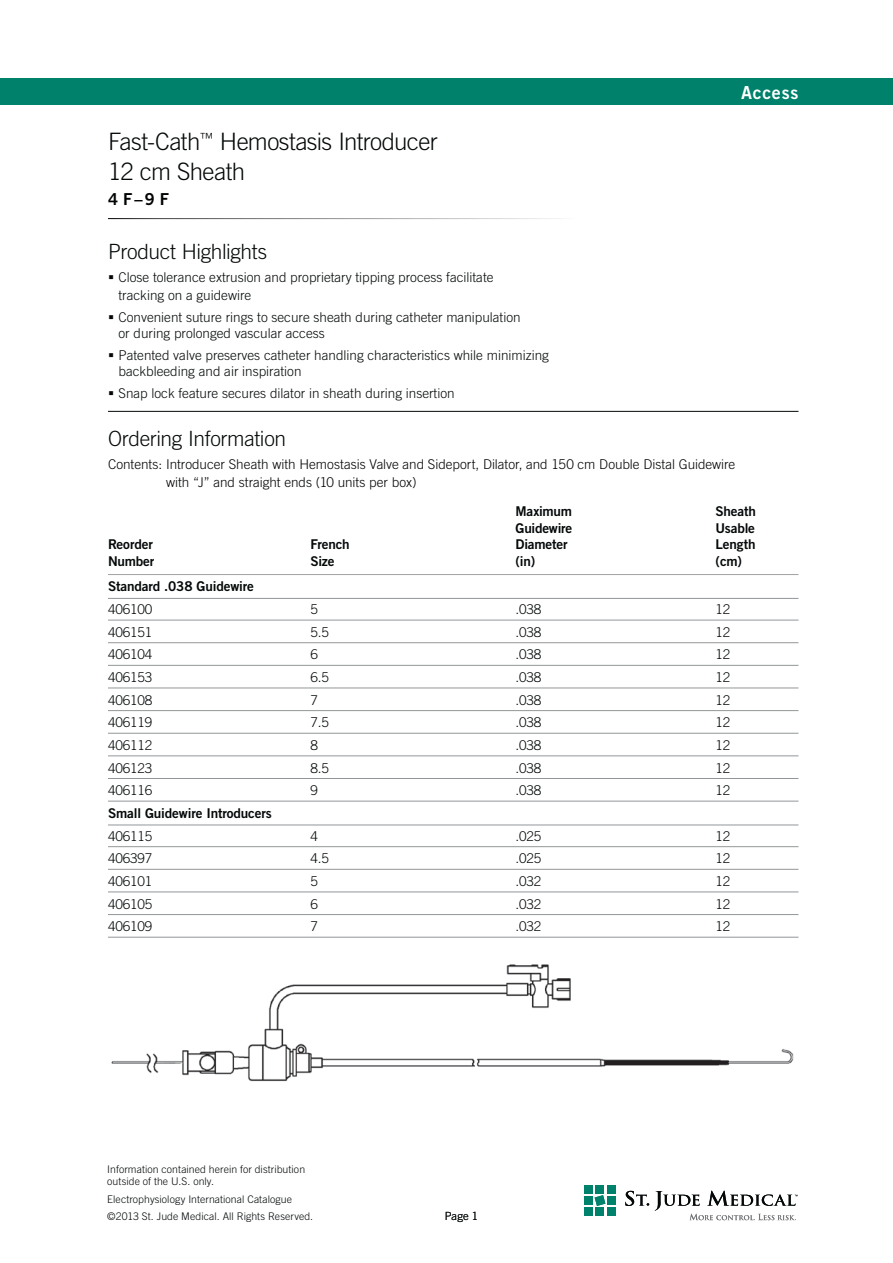
<style>
.page{position:relative;width:893px;height:1263px;background:#fff}
.page>*{position:absolute;margin:0;border:0;box-sizing:border-box;transform-origin:0 0}
.t1{font:300 24px/30px "Trade Gothic";letter-spacing:-.025em;color:#040809}
.t2{font:300 21px "Trade Gothic";letter-spacing:-.015em;color:#040809}
.t3{font:18px "Trade Gothic Bold Two";letter-spacing:.035em;color:#fff}
.t4{font:16.5px "Trade Gothic Bold Two";color:#010202}
.t5{font:300 13.5px/16.5px "Trade Gothic";color:#040809}
.t6{font:300 13.5px/18px "Trade Gothic";color:#010202}
.t7{font:13.5px/16.5px "Trade Gothic Bold Two";letter-spacing:-.01em;color:#040809}
.t8{font:300 11.25px "Trade Gothic";color:#040809}
.t9{font:300 10.5px/12px "Trade Gothic";letter-spacing:.01em;color:#040809}
</style>
<div class="page">
<hr style="left:108px;top:411px;width:690px;height:1px;background:#040809">
<img style="left:111px;top:964px;width:683px;height:118px">
<div style="left:0;top:78px;width:892px;height:26px;background:#00816c"></div>
<hr style="left:108px;top:574px;width:690px;height:1px;background:#a0a2a4">
<hr style="left:108px;top:620px;width:690px;height:1px;background:#939698">
<hr style="left:108px;top:642px;width:690px;height:1px;background:#939698">
<hr style="left:108px;top:665px;width:690px;height:1px;background:#939698">
<hr style="left:108px;top:688px;width:690px;height:1px;background:#939698">
<hr style="left:108px;top:710px;width:690px;height:1px;background:#939698">
<hr style="left:108px;top:733px;width:690px;height:1px;background:#939698">
<hr style="left:108px;top:756px;width:690px;height:1px;background:#939698">
<hr style="left:108px;top:778px;width:690px;height:1px;background:#939698">
<hr style="left:108px;top:846px;width:690px;height:1px;background:#939698">
<hr style="left:108px;top:869px;width:690px;height:1px;background:#939698">
<hr style="left:108px;top:892px;width:690px;height:1px;background:#939698">
<hr style="left:108px;top:914px;width:690px;height:1px;background:#939698">
<hr style="left:108px;top:937px;width:690px;height:1px;background:#939698">
<hr style="left:108px;top:801px;width:690px;height:1px;background:#939698">
<hr style="left:108px;top:598px;width:690px;height:1px;background:#939698">
<hr style="left:108px;top:825px;width:690px;height:1px;background:#939698">
<svg style="left:625px;top:1191px;width:172px;height:29px"></svg>
<div style="left:584px;top:1185px;width:9px;height:9px;background:#00816c"></div>
<div style="left:606px;top:1185px;width:9px;height:9px;background:#00816c"></div>
<div style="left:595px;top:1185px;width:9px;height:9px;background:#00816c"></div>
<div style="left:584px;top:1196px;width:9px;height:9px;background:#00816c"></div>
<div style="left:606px;top:1196px;width:9px;height:9px;background:#00816c"></div>
<svg style="left:594px;top:1195px;width:11px;height:11px"></svg>
<div style="left:584px;top:1207px;width:9px;height:9px;background:#00816c"></div>
<div style="left:606px;top:1207px;width:9px;height:9px;background:#00816c"></div>
<div style="left:595px;top:1207px;width:9px;height:9px;background:#00816c"></div>
<h1 class="t1" style="left:108px;top:129px;width:331px">Fast-Cath<sup>™</sup> Hemostasis Introducer<br>12 cm Sheath</h1>
<p class="t4" style="left:108px;top:193px;width:62px">4 F – 9 F</p>
<h2 class="t2" style="left:108px;top:244px;width:160px">Product Highlights</h2>
<p class="t5" style="left:118px;top:269px;width:376px;line-height:18px">Close tolerance extrusion and proprietary tipping process facilitate tracking on a guidewire</p>
<p class="t5" style="left:118px;top:310px;width:403px">Convenient suture rings to secure sheath during catheter manipulation or during prolonged vascular access</p>
<p class="t5" style="left:118px;top:348px;width:432px">Patented valve preserves catheter handling characteristics while minimizing backbleeding and air inspiration</p>
<p class="t5" style="left:118px;top:386px;width:337px">Snap lock feature secures dilator in sheath during insertion</p>
<h3 class="t3" style="left:741px;top:86px;width:59px">Access</h3>
<h2 class="t2" style="left:108px;top:431px;width:180px">Ordering Information</h2>
<p class="t6" style="left:166px;top:456px;width:570px;text-indent:-58px">Contents: Introducer Sheath with Hemostasis Valve and Sideport, Dilator, and 150 cm Double Distal Guidewire with “J” and straight ends (10 units per box)</p>
<p class="t7" style="left:108px;top:537px;width:48px">Reorder<br>Number</p>
<p class="t7" style="left:310px;top:537px;width:41px">French<br>Size</p>
<p class="t7" style="left:515px;top:504px;width:58px">Maximum<br>Guidewire<br>Diameter (in)</p>
<p class="t7" style="left:715px;top:504px;width:42px;text-align:justify">Sheath Usable Length (cm)</p>
<p class="t7" style="left:108px;top:580px;width:147px">Standard .038 Guidewire</p>
<p class="t5" style="left:108px;top:602px;width:46px">406100</p>
<p class="t5" style="left:310px;top:602px;width:9px">5</p>
<p class="t5" style="left:515px;top:602px;width:27px">.038</p>
<p class="t5" style="left:715px;top:602px;width:16px">12</p>
<p class="t5" style="left:108px;top:625px;width:46px">406151</p>
<p class="t5" style="left:310px;top:625px;width:20px">5.5</p>
<p class="t5" style="left:515px;top:625px;width:27px">.038</p>
<p class="t5" style="left:715px;top:625px;width:16px">12</p>
<p class="t5" style="left:108px;top:647px;width:46px">406104</p>
<p class="t5" style="left:310px;top:647px;width:9px">6</p>
<p class="t5" style="left:515px;top:647px;width:27px">.038</p>
<p class="t5" style="left:715px;top:647px;width:16px">12</p>
<p class="t5" style="left:108px;top:670px;width:46px">406153</p>
<p class="t5" style="left:310px;top:670px;width:20px">6.5</p>
<p class="t5" style="left:515px;top:670px;width:27px">.038</p>
<p class="t5" style="left:715px;top:670px;width:16px">12</p>
<p class="t5" style="left:108px;top:693px;width:46px">406108</p>
<p class="t5" style="left:310px;top:693px;width:9px">7</p>
<p class="t5" style="left:515px;top:693px;width:27px">.038</p>
<p class="t5" style="left:715px;top:693px;width:16px">12</p>
<p class="t5" style="left:108px;top:715px;width:46px">406119</p>
<p class="t5" style="left:310px;top:715px;width:20px">7.5</p>
<p class="t5" style="left:515px;top:715px;width:27px">.038</p>
<p class="t5" style="left:715px;top:715px;width:16px">12</p>
<p class="t5" style="left:108px;top:738px;width:46px">406112</p>
<p class="t5" style="left:310px;top:738px;width:9px">8</p>
<p class="t5" style="left:515px;top:738px;width:27px">.038</p>
<p class="t5" style="left:715px;top:738px;width:16px">12</p>
<p class="t5" style="left:108px;top:761px;width:46px">406123</p>
<p class="t5" style="left:310px;top:761px;width:20px">8.5</p>
<p class="t5" style="left:515px;top:761px;width:27px">.038</p>
<p class="t5" style="left:715px;top:761px;width:16px">12</p>
<p class="t5" style="left:108px;top:783px;width:46px">406116</p>
<p class="t5" style="left:310px;top:783px;width:9px">9</p>
<p class="t5" style="left:515px;top:783px;width:27px">.038</p>
<p class="t5" style="left:715px;top:783px;width:16px">12</p>
<p class="t7" style="left:108px;top:806px;width:165px">Small Guidewire Introducers</p>
<p class="t5" style="left:108px;top:829px;width:46px">406115</p>
<p class="t5" style="left:310px;top:829px;width:9px">4</p>
<p class="t5" style="left:515px;top:829px;width:27px">.025</p>
<p class="t5" style="left:715px;top:829px;width:16px">12</p>
<p class="t5" style="left:108px;top:851px;width:46px">406397</p>
<p class="t5" style="left:310px;top:851px;width:20px">4.5</p>
<p class="t5" style="left:515px;top:851px;width:27px">.025</p>
<p class="t5" style="left:715px;top:851px;width:16px">12</p>
<p class="t5" style="left:108px;top:874px;width:46px">406101</p>
<p class="t5" style="left:310px;top:874px;width:9px">5</p>
<p class="t5" style="left:515px;top:874px;width:27px">.032</p>
<p class="t5" style="left:715px;top:874px;width:16px">12</p>
<p class="t5" style="left:108px;top:897px;width:46px">406105</p>
<p class="t5" style="left:310px;top:897px;width:9px">6</p>
<p class="t5" style="left:515px;top:897px;width:27px">.032</p>
<p class="t5" style="left:715px;top:897px;width:16px">12</p>
<p class="t5" style="left:108px;top:919px;width:46px">406109</p>
<p class="t5" style="left:310px;top:919px;width:9px">7</p>
<p class="t5" style="left:515px;top:919px;width:27px">.032</p>
<p class="t5" style="left:715px;top:919px;width:16px">12</p>
<p class="t9" style="left:107px;top:1165px;width:199px">Information contained herein for distribution outside of the U.S. only.</p>
<p class="t9" style="left:107px;top:1191px;width:207px;line-height:17.4px">Electrophysiology International Catalogue ©2013 St. Jude Medical. All Rights Reserved.</p>
<p class="t8" style="left:444px;top:1212px;width:35px">Page 1</p>
</div>
